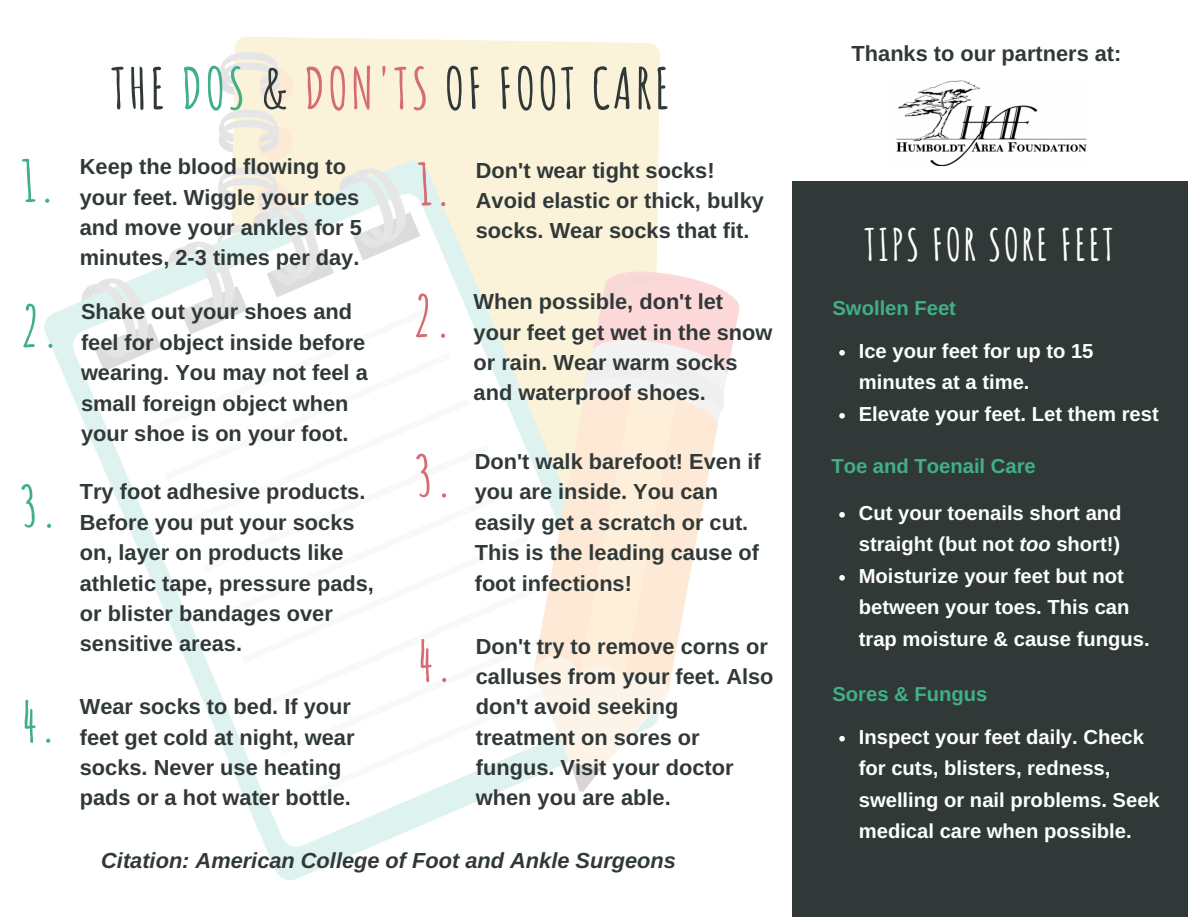
<style>
.page{position:relative;width:1188px;height:918px;background:#fff}
.page>*{position:absolute;margin:0;border:0;box-sizing:border-box;transform-origin:0 0}
.t1{font:700 55.95px "Amatic SC";letter-spacing:.05em;color:#303938}
.t2{font:700 55.95px "Amatic SC";color:#41b086}
.t3{font:700 55.95px "Amatic SC";color:#d76b73}
.t4{font:700 43.65px "Amatic SC";letter-spacing:.05em;color:#fff}
.t5{font:700 21.75px/30.3px "Arimo";color:#303938}
.t6{font:italic 700 21.75px "Arimo";color:#303938}
.t7{font:700 20.25px/31.5px "Arimo";color:#fff}
.t8{font:700 20.25px "Arimo";color:#41b086}
.s1{color:#41b086}
.s2{color:#d76b73}
.s3{font-style:italic}
</style>
<div class="page">
<div style="left:233px;top:37px;width:427px;height:121px;background:#fbf2da"></div>
<div style="left:258px;top:126px;width:35px;height:35px;background:#fde9d5;border-radius:50%"></div>
<svg style="left:218px;top:109px;width:61px;height:44px"></svg>
<div style="left:259px;top:68px;width:35px;height:35px;background:#fde9d5;border-radius:50%"></div>
<svg style="left:219px;top:52px;width:61px;height:43px"></svg>
<svg style="left:44px;top:158px;width:615px;height:722px"></svg>
<svg style="left:71px;top:192px;width:561px;height:657px"></svg>
<svg style="left:77px;top:164px;width:663px;height:636px"></svg>
<div style="left:792px;top:181px;width:396px;height:736px;background:#303938"></div>
<svg style="left:839px;top:350px;width:6px;height:6px"></svg>
<svg style="left:839px;top:413px;width:6px;height:6px"></svg>
<svg style="left:839px;top:512px;width:6px;height:6px"></svg>
<svg style="left:839px;top:575px;width:6px;height:6px"></svg>
<svg style="left:839px;top:736px;width:6px;height:6px"></svg>
<img style="left:896px;top:80px;width:191px;height:85px">
<h1 class="t1" style="left:111px;top:52px;width:560px">THE <span class="s1">DOS</span> &amp; <span class="s2">DON'TS</span> OF FOOT CARE</h1>
<h1 class="t2" style="left:22px;top:145px;width:36px">1.</h1>
<p class="t5" style="left:80px;top:152px;width:284px">Keep the blood flowing to your feet. Wiggle your toes and move your ankles for 5 minutes, 2-3 times per day.</p>
<h1 class="t2" style="left:21px;top:290px;width:40px">2.</h1>
<p class="t5" style="left:81px;top:297px;width:288px">Shake out your shoes and feel for object inside before wearing. You may not feel a small foreign object when your shoe is on your foot.</p>
<h1 class="t2" style="left:20px;top:470px;width:39px">3.</h1>
<p class="t5" style="left:80px;top:477px;width:296px">Try foot adhesive products.<br>Before you put your socks on, layer on products like athletic tape, pressure pads, or blister bandages over sensitive areas.</p>
<h1 class="t2" style="left:21px;top:685px;width:37px">4.</h1>
<p class="t5" style="left:80px;top:692px;width:276px">Wear socks to bed. If your feet get cold at night, wear socks. Never use heating pads or a hot water bottle.</p>
<h1 class="t3" style="left:418px;top:148px;width:36px">1.</h1>
<p class="t5" style="left:476px;top:155px;width:290px">Don't wear tight socks!<br>Avoid elastic or thick, bulky socks. Wear socks that fit.</p>
<h1 class="t3" style="left:413px;top:280px;width:40px">2.</h1>
<p class="t5" style="left:474px;top:287px;width:300px">When possible, don't let your feet get wet in the snow or rain. Wear warm socks and waterproof shoes.</p>
<h1 class="t3" style="left:415px;top:440px;width:39px">3.</h1>
<p class="t5" style="left:475px;top:446px;width:287px">Don't walk barefoot! Even if you are inside. You can easily get a scratch or cut.<br>This is the leading cause of foot infections!</p>
<h1 class="t3" style="left:417px;top:624px;width:37px">4.</h1>
<p class="t5" style="left:476px;top:631px;width:299px">Don't try to remove corns or calluses from your feet. Also don't avoid seeking treatment on sores or fungus. Visit your doctor when you are able.</p>
<p class="t6" style="left:101px;top:848px;width:576px">Citation: American College of Foot and Ankle Surgeons</p>
<p class="t5" style="left:852px;top:39px;width:271px">Thanks to our partners at:</p>
<h2 class="t4" style="left:865px;top:217px;width:251px">TIPS FOR SORE FEET</h2>
<p class="t8" style="left:832px;top:297px;width:125px">Swollen Feet</p>
<p class="t7" style="left:859px;top:335px;width:301px">Ice your feet for up to 15 minutes at a time.<br>Elevate your feet. Let them rest</p>
<p class="t8" style="left:831px;top:454px;width:206px">Toe and Toenail Care</p>
<p class="t7" style="left:859px;top:497px;width:292px">Cut your toenails short and straight (but not <span class="s3">too</span> short!)<br>Moisturize your feet but not between your toes. This can trap moisture &amp; cause fungus.</p>
<p class="t8" style="left:832px;top:683px;width:157px">Sores &amp; Fungus</p>
<p class="t7" style="left:859px;top:721px;width:303px">Inspect your feet daily. Check for cuts, blisters, redness, swelling or nail problems. Seek medical care when possible.</p>
</div>
